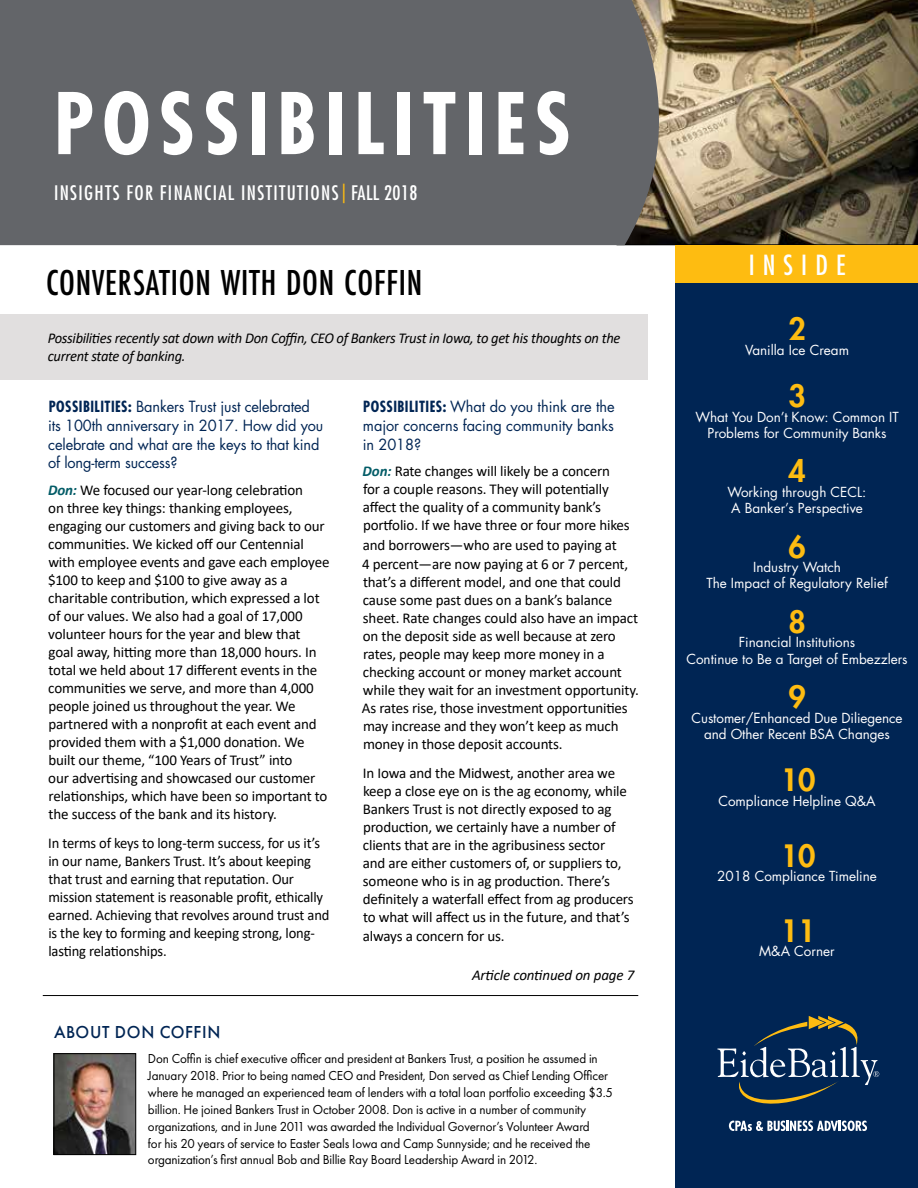
<style>
.page{position:relative;width:918px;height:1188px;background:#fff}
.page>*{position:absolute;margin:0;border:0;box-sizing:border-box;transform-origin:0 0}
.t1{font:700 condensed 82.5px "Futura";letter-spacing:.1em;color:#fff}
.t2{font:500 37.5px "Futura PT Cond";letter-spacing:.02em;color:#000}
.t3{font:800 30px "Futura";color:#febc11}
.t4{font:condensed 27px "Futura";letter-spacing:.3em;color:#fff}
.t5{font:condensed 19.5px "Futura";letter-spacing:.07em;color:#fff}
.t6{font:500 18px "Futura PT";letter-spacing:.04em;color:#002554}
.t7{font:15px/18px "Calibri";letter-spacing:-.01em;color:#000}
.t8{font:15px/18.8px "Futura";letter-spacing:-.01em;color:#002554}
.t9{font:italic 15px/18px "Calibri";letter-spacing:-.02em;color:#000}
.t10{font:13.5px/16.8px "Futura PT";letter-spacing:-.01em;color:#000}
.t11{font:13.5px/16.2px "Futura";color:#fff;text-align:center}
.s1{color:#febc11}
.s2{font-weight:700;font-stretch:condensed}
.s3{font-weight:700;font-style:italic;color:#035c67}
</style>
<div class="page">
<svg style="left:702px;top:0;width:216px;height:245px;background:#786b51"></svg>
<svg style="left:0;top:0;width:702px;height:245px;background:#676869"></svg>
<div style="left:675px;top:245px;width:243px;height:943px;background:#002554"></div>
<svg style="left:717px;top:1016px;width:162px;height:115px"></svg>
<div style="left:0;top:314px;width:648px;height:66px;background:#e1dfdf"></div>
<div style="left:675px;top:245px;width:243px;height:38px;background:#febc11"></div>
<hr style="left:43px;top:995px;width:595px;height:1px;background:#000">
<img style="left:56px;top:1055px;width:78px;height:98px">
<div style="left:54px;top:1053px;width:82px;height:102px;border:1px solid #000"></div>
<h1 class="t1" style="left:54px;top:72px;width:519px">POSSIBILITIES</h1>
<h3 class="t5" style="left:54px;top:182px;width:365px">INSIGHTS FOR FINANCIAL INSTITUTIONS <span class="s1">|</span> FALL 2018</h3>
<h2 class="t2" style="left:46px;top:261px;width:378px">CONVERSATION WITH DON COFFIN</h2>
<p class="t9" style="left:48px;top:329px;width:574px">Possibilities recently sat down with Don Coffin, CEO of Bankers Trust in Iowa, to get his thoughts on the current state of banking.</p>
<p class="t8" style="left:48px;top:397px;width:277px"><span class="s2">POSSIBILITIES:</span> Bankers Trust just celebrated its 100th anniversary in 2017. How did you celebrate and what are the keys to that kind of long-term success?</p>
<p class="t7" style="left:48px;top:481px;width:283px"><span class="s3">Don:</span> We focused our year-long celebration<br>on three key things: thanking employees, engaging our customers and giving back to our communities. We kicked off our Centennial with employee events and gave each employee $100 to keep and $100 to give away as a charitable contribution, which expressed a lot of our values. We also had a goal of 17,000 volunteer hours for the year and blew that<br>goal away, hitting more than 18,000 hours. In total we held about 17 different events in the communities we serve, and more than 4,000 people joined us throughout the year. We partnered with a nonprofit at each event and provided them with a $1,000 donation. We built our theme, “100 Years of Trust” into<br>our advertising and showcased our customer relationships, which have been so important to the success of the bank and its history.</p>
<p class="t7" style="left:48px;top:833px;width:283px">In terms of keys to long-term success, for us it’s in our name, Bankers Trust. It’s about keeping that trust and earning that reputation. Our mission statement is reasonable profit, ethically earned. Achieving that revolves around trust and is the key to forming and keeping strong, long&shy;lasting relationships.</p>
<p class="t8" style="left:363px;top:397px;width:253px;text-align:justify"><span class="s2">POSSIBILITIES:</span> What do you think are the major concerns facing community banks in 2018?</p>
<p class="t7" style="left:363px;top:462px;width:269px"><span class="s3">Don:</span> Rate changes will likely be a concern for a couple reasons. They will potentially affect the quality of a community bank’s portfolio. If we have three or four more hikes</p>
<p class="t7" style="left:362px;top:535px;width:268px;line-height:19.5px">and borrowers—who are used to paying at<br>4 percent—are now paying at 6 or 7 percent,</p>
<p class="t7" style="left:362px;top:573px;width:278px">that’s a different model, and one that could cause some past dues on a bank’s balance sheet. Rate changes could also have an impact on the deposit side as well because at zero rates, people may keep more money in a checking account or money market account while they wait for an investment opportunity.<br>As rates rise, those investment opportunities may increase and they won’t keep as much money in those deposit accounts.</p>
<p class="t7" style="left:363px;top:764px;width:272px">In Iowa and the Midwest, another area we keep a close eye on is the ag economy, while Bankers Trust is not directly exposed to ag production, we certainly have a number of clients that are in the agribusiness sector<br>and are either customers of, or suppliers to, someone who is in ag production. There’s definitely a waterfall effect from ag producers to what will affect us in the future, and that’s always a concern for us.</p>
<p class="t9" style="left:472px;top:966px;width:164px">Article continued on page 7</p>
<p class="t6" style="left:54px;top:1021px;width:168px">ABOUT DON COFFIN</p>
<p class="t10" style="left:148px;top:1050px;width:467px">Don Coffin is chief executive officer and president at Bankers Trust, a position he assumed in January 2018. Prior to being named CEO and President, Don served as Chief Lending Officer where he managed an experienced team of lenders with a total loan portfolio exceeding $3.5 billion. He joined Bankers Trust in October 2008. Don is active in a number of community organizations, and in June 2011 was awarded the Individual Governor’s Volunteer Award<br>for his 20 years of service to Easter Seals Iowa and Camp Sunnyside; and he received the organization’s first annual Bob and Billie Ray Board Leadership Award in 2012.</p>
<h3 class="t4" style="left:749px;top:248px;width:98px">INSIDE</h3>
<h3 class="t3" style="left:788px;top:310px;width:19px">2</h3>
<p class="t11" style="left:745px;top:342px;width:106px">Vanilla Ice Cream</p>
<h3 class="t3" style="left:788px;top:377px;width:19px">3</h3>
<p class="t11" style="left:695px;top:409px;width:205px">What You Don’t Know: Common IT<br>Problems for Community Banks</p>
<h3 class="t3" style="left:788px;top:452px;width:19px">4</h3>
<p class="t11" style="left:728px;top:484px;width:140px;text-align:left">Working through CECL:<br>A Banker’s Perspective</p>
<h3 class="t3" style="left:788px;top:528px;width:19px">6</h3>
<p class="t11" style="left:706px;top:559px;width:183px">Industry Watch<br>The Impact of Regulatory Relief</p>
<h3 class="t3" style="left:788px;top:603px;width:19px">8</h3>
<p class="t11" style="left:687px;top:635px;width:223px">Financial Institutions<br>Continue to Be a Target of Embezzlers</p>
<h3 class="t3" style="left:788px;top:678px;width:19px">9</h3>
<p class="t11" style="left:692px;top:710px;width:212px">Customer/Enhanced Due Diliegence and Other Recent BSA Changes</p>
<h3 class="t3" style="left:781px;top:761px;width:36px">10</h3>
<p class="t11" style="left:718px;top:793px;width:159px">Compliance Helpline Q&amp;A</p>
<h3 class="t3" style="left:781px;top:837px;width:36px">10</h3>
<p class="t11" style="left:717px;top:868px;width:161px">2018 Compliance Timeline</p>
<h3 class="t3" style="left:781px;top:912px;width:36px">11</h3>
<p class="t11" style="left:759px;top:944px;width:77px">M&amp;A Corner</p>
</div>
